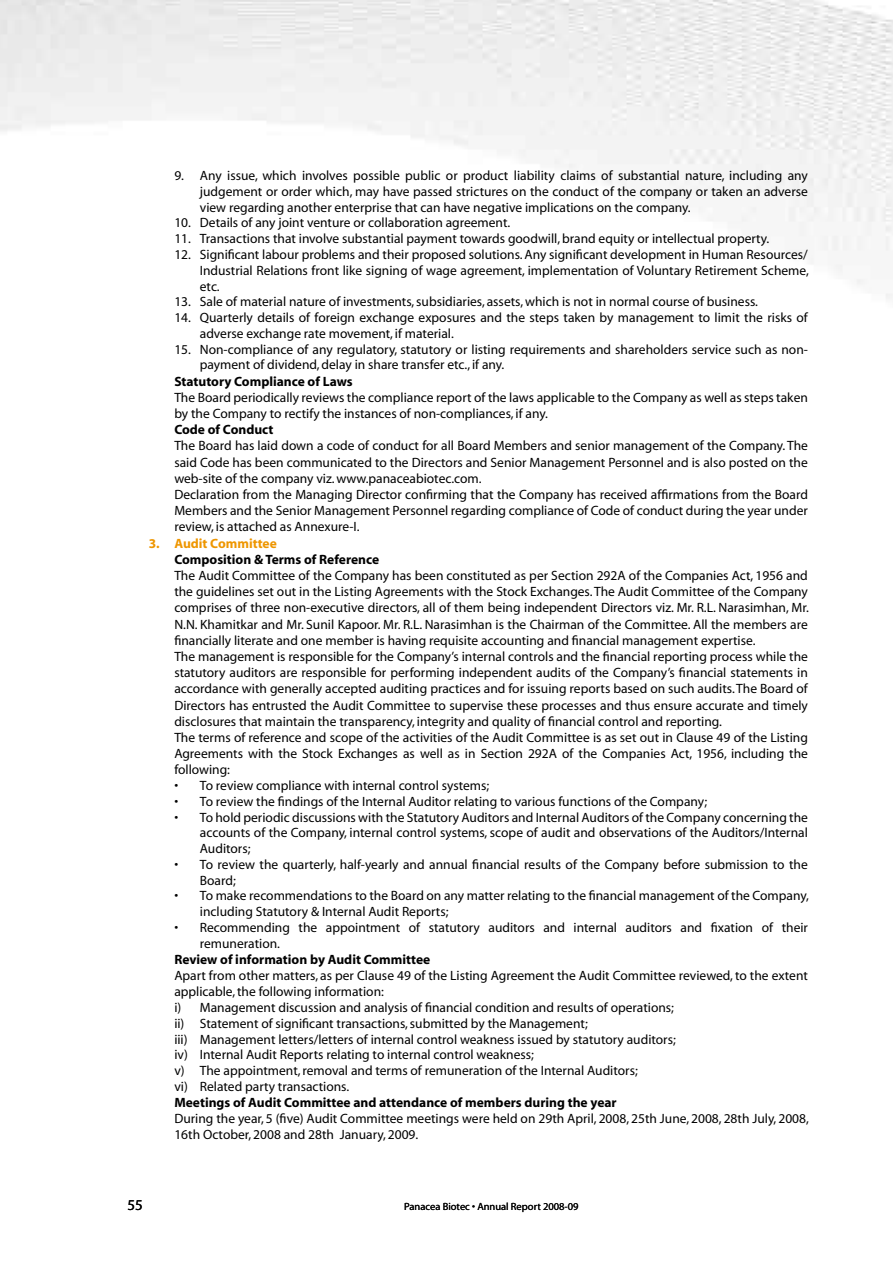
<style>
.page{position:relative;width:893px;height:1263px;background:#fff}
.page>*{position:absolute;margin:0;border:0;box-sizing:border-box;transform-origin:0 0}
.t1{font:15px "Myriad Pro";color:#000}
.t2{font:13.5px/16.2px "Myriad";color:#000}
.t3{font:700 13.5px "Myriad";color:#000}
.t4{font:700 13.5px "Myriad";color:#ee9601}
.t5{font:10.5px "Myriad";color:#000}
</style>
<div class="page">
<p class="t2" style="left:200px;top:168px;width:610px;line-height:15.8px;text-align:justify;text-indent:-26px">9. Any issue, which involves possible public or product liability claims of substantial nature, including any judgement or order which, may have passed strictures on the conduct of the company or taken an adverse view regarding another enterprise that can have negative implications on the company.</p>
<p class="t2" style="left:174px;top:215px;width:337px">10. Details of any joint venture or collaboration agreement.</p>
<p class="t2" style="left:174px;top:231px;width:596px">11. Transactions that involve substantial payment towards goodwill, brand equity or intellectual property.</p>
<p class="t2" style="left:200px;top:247px;width:610px;line-height:15.8px;text-align:justify;text-indent:-26px">12. Significant labour problems and their proposed solutions. Any significant development in Human Resources/ Industrial Relations front like signing of wage agreement, implementation of Voluntary Retirement Scheme, etc.</p>
<p class="t2" style="left:174px;top:294px;width:585px">13. Sale of material nature of investments, subsidiaries, assets, which is not in normal course of business.</p>
<p class="t2" style="left:200px;top:310px;width:609px;line-height:15.8px;text-indent:-26px">14. Quarterly details of foreign exchange exposures and the steps taken by management to limit the risks of adverse exchange rate movement, if material.</p>
<p class="t2" style="left:200px;top:342px;width:610px;line-height:15.8px;text-indent:-26px">15. Non-compliance of any regulatory, statutory or listing requirements and shareholders service such as non&shy;payment of dividend, delay in share transfer etc., if any.</p>
<p class="t3" style="left:174px;top:374px;width:180px">Statutory Compliance of Laws</p>
<p class="t2" style="left:174px;top:390px;width:635px">The Board periodically reviews the compliance report of the laws applicable to the Company as well as steps taken by the Company to rectify the instances of non-compliances, if any.</p>
<p class="t3" style="left:174px;top:423px;width:101px">Code of Conduct</p>
<p class="t2" style="left:174px;top:438px;width:635px">The Board has laid down a code of conduct for all Board Members and senior management of the Company. The said Code has been communicated to the Directors and Senior Management Personnel and is also posted on the web-site of the company viz. www.panaceabiotec.com.<br>Declaration from the Managing Director confirming that the Company has received affirmations from the Board Members and the Senior Management Personnel regarding compliance of Code of conduct during the year under review, is attached as Annexure-I.</p>
<p class="t4" style="left:149px;top:536px;width:130px">3. Audit Committee</p>
<p class="t3" style="left:174px;top:552px;width:206px">Composition &amp; Terms of Reference</p>
<p class="t2" style="left:174px;top:568px;width:636px">The Audit Committee of the Company has been constituted as per Section 292A of the Companies Act, 1956 and the guidelines set out in the Listing Agreements with the Stock Exchanges. The Audit Committee of the Company comprises of three non-executive directors, all of them being independent Directors viz. Mr. R.L. Narasimhan, Mr.<br>N.N. Khamitkar and Mr. Sunil Kapoor. Mr. R.L. Narasimhan is the Chairman of the Committee. All the members are financially literate and one member is having requisite accounting and financial management expertise.<br>The management is responsible for the Company’s internal controls and the financial reporting process while the statutory auditors are responsible for performing independent audits of the Company’s financial statements in accordance with generally accepted auditing practices and for issuing reports based on such audits. The Board of Directors has entrusted the Audit Committee to supervise these processes and thus ensure accurate and timely disclosures that maintain the transparency, integrity and quality of financial control and reporting.<br>The terms of reference and scope of the activities of the Audit Committee is as set out in Clause 49 of the Listing Agreements with the Stock Exchanges as well as in Section 292A of the Companies Act, 1956, including the following:</p>
<p class="t2" style="left:174px;top:778px;width:316px">• To review compliance with internal control systems;</p>
<p class="t2" style="left:174px;top:794px;width:534px">• To review the findings of the Internal Auditor relating to various functions of the Company;</p>
<p class="t2" style="left:200px;top:810px;width:610px;line-height:15.8px;text-align:justify;text-indent:-26px">• To hold periodic discussions with the Statutory Auditors and Internal Auditors of the Company concerning the accounts of the Company, internal control systems, scope of audit and observations of the Auditors/Internal Auditors;</p>
<p class="t2" style="left:200px;top:857px;width:609px;line-height:15.8px;text-indent:-26px">• To review the quarterly, half-yearly and annual financial results of the Company before submission to the<br>Board;</p>
<p class="t2" style="left:200px;top:888px;width:610px;line-height:15.8px;text-indent:-26px">• To make recommendations to the Board on any matter relating to the financial management of the Company, including Statutory &amp; Internal Audit Reports;</p>
<p class="t2" style="left:200px;top:920px;width:610px;line-height:15.8px;text-indent:-26px">• Recommending the appointment of statutory auditors and internal auditors and fixation of their remuneration.</p>
<p class="t3" style="left:174px;top:952px;width:257px">Review of information by Audit Committee</p>
<p class="t2" style="left:174px;top:968px;width:635px;line-height:15.8px">Apart from other matters, as per Clause 49 of the Listing Agreement the Audit Committee reviewed, to the extent applicable, the following information:<br>i) Management discussion and analysis of financial condition and results of operations;<br>ii) Statement of significant transactions, submitted by the Management;<br>iii) Management letters/letters of internal control weakness issued by statutory auditors;<br>iv) Internal Audit Reports relating to internal control weakness;<br>v) The appointment, removal and terms of remuneration of the Internal Auditors;<br>vi) Related party transactions.</p>
<p class="t3" style="left:174px;top:1095px;width:444px">Meetings of Audit Committee and attendance of members during the year</p>
<p class="t2" style="left:174px;top:1111px;width:636px">During the year, 5 (five) Audit Committee meetings were held on 29th April, 2008, 25th June, 2008, 28th July, 2008,<br>16th October, 2008 and 28th January, 2009.</p>
<p class="t1" style="left:128px;top:1196px;width:17px">55</p>
<p class="t5" style="left:404px;top:1201px;width:176px">Panacea Biotec • Annual Report 2008-09</p>
</div>
